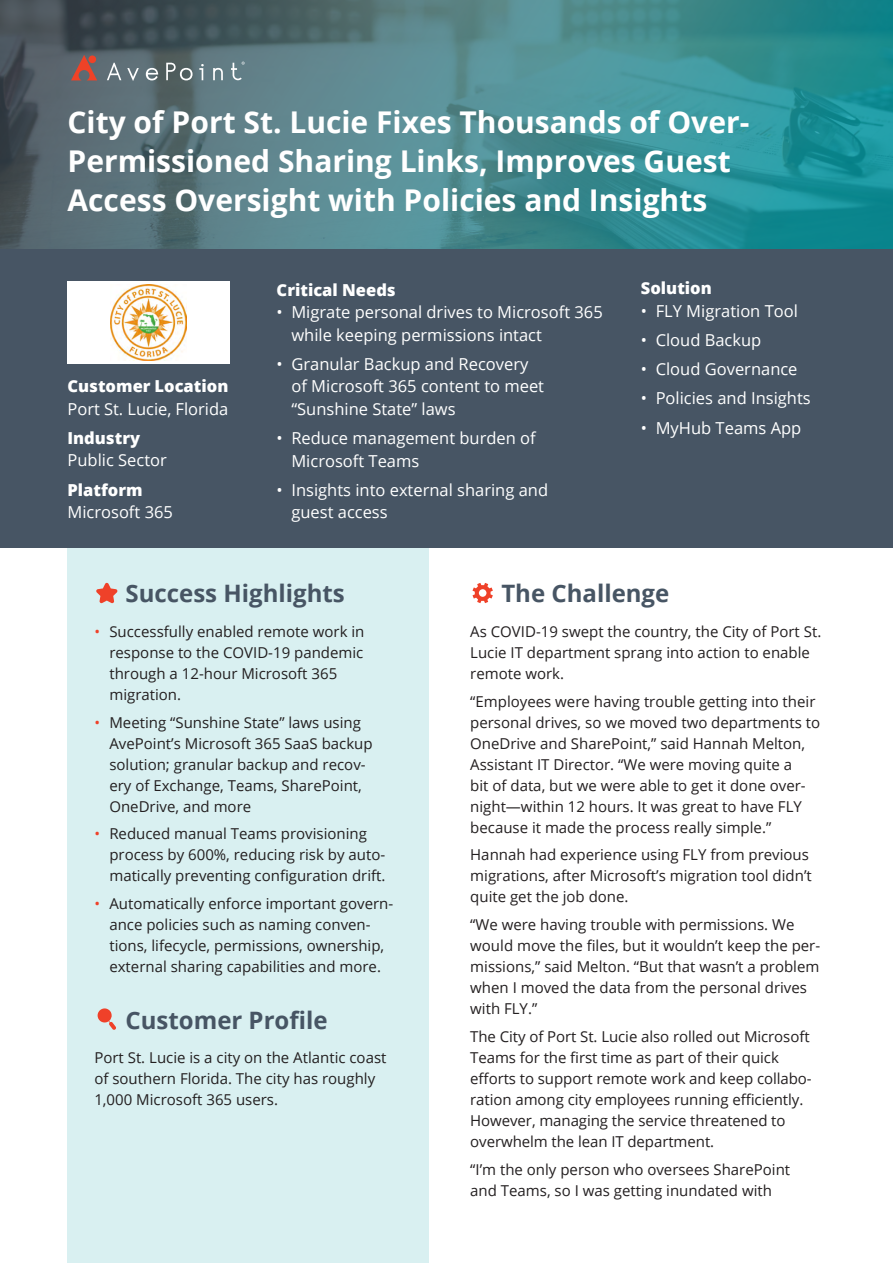
<style>
.page{position:relative;width:893px;height:1263px;background:#fff}
.page>*{position:absolute;margin:0;border:0;box-sizing:border-box;transform-origin:0 0}
.t1{font:700 30px/39px "Open Sans";color:#fff}
.t2{font:700 24px "Open Sans";color:#475564}
.t3{font:16.5px/22.5px "Open Sans";color:#fff}
.t4{font:800 16.5px "Open Sans";color:#fff}
.t5{font:15px/21px "Open Sans";color:#231f20}
.s1{color:#ef4129}
</style>
<div class="page">
<svg style="left:0;top:0;width:893px;height:249px;background:#458187"></svg>
<div style="left:68px;top:506px;width:361px;height:757px;background:#d9f0f1"></div>
<svg style="left:96px;top:583px;width:22px;height:20px"></svg>
<svg style="left:98px;top:1008px;width:18px;height:22px"></svg>
<svg style="left:472px;top:583px;width:21px;height:20px"></svg>
<div style="left:0;top:249px;width:893px;height:298px;background:#475564"></div>
<div style="left:68px;top:281px;width:162px;height:82px;background:#fff"></div>
<img style="left:110px;top:284px;width:77px;height:77px">
<svg style="left:107px;top:63px;width:14px;height:17px"></svg>
<svg style="left:127px;top:68px;width:12px;height:13px"></svg>
<svg style="left:146px;top:68px;width:12px;height:12px"></svg>
<svg style="left:166px;top:63px;width:27px;height:17px"></svg>
<svg style="left:199px;top:64px;width:5px;height:16px"></svg>
<svg style="left:213px;top:68px;width:10px;height:12px"></svg>
<svg style="left:231px;top:62px;width:14px;height:18px"></svg>
<svg style="left:71px;top:55px;width:26px;height:25px"></svg>
<div style="left:88px;top:55px;width:8px;height:8px;background:#ef4227;border-radius:50%"></div>
<h1 class="t1" style="left:68px;top:102px;width:683px">City of Port St. Lucie Fixes Thousands of Over-<br>Permissioned Sharing Links, Improves Guest<br>Access Oversight with Policies and Insights</h1>
<p class="t4" style="left:68px;top:373px;width:162px">Customer Location</p>
<p class="t3" style="left:68px;top:397px;width:162px">Port St. Lucie, Florida</p>
<p class="t4" style="left:68px;top:425px;width:74px">Industry</p>
<p class="t3" style="left:68px;top:449px;width:101px">Public Sector</p>
<p class="t4" style="left:68px;top:477px;width:77px">Platform</p>
<p class="t3" style="left:68px;top:500px;width:107px">Microsoft 365</p>
<p class="t4" style="left:277px;top:277px;width:121px">Critical Needs</p>
<p class="t3" style="left:291px;top:300px;width:313px;text-indent:-15px">• Migrate personal drives to Microsoft 365 while keeping permissions intact</p>
<p class="t3" style="left:291px;top:352px;width:254px;text-indent:-15px">• Granular Backup and Recovery of Microsoft 365 content to meet “Sunshine State” laws</p>
<p class="t3" style="left:291px;top:426px;width:246px;text-indent:-15px">• Reduce management burden of<br>Microsoft Teams</p>
<p class="t3" style="left:291px;top:478px;width:258px;text-indent:-15px">• Insights into external sharing and guest access</p>
<p class="t4" style="left:641px;top:276px;width:72px">Solution</p>
<p class="t3" style="left:641px;top:299px;width:159px">• FLY Migration Tool</p>
<p class="t3" style="left:641px;top:328px;width:122px">• Cloud Backup</p>
<p class="t3" style="left:641px;top:357px;width:158px">• Cloud Governance</p>
<p class="t3" style="left:641px;top:387px;width:171px">• Policies and Insights</p>
<p class="t3" style="left:641px;top:416px;width:162px">• MyHub Teams App</p>
<h2 class="t2" style="left:125px;top:577px;width:221px">Success Highlights</h2>
<p class="t5" style="left:109px;top:621px;width:257px;text-indent:-15px"><span class="s1">•</span> Successfully enabled remote work in response to the COVID-19 pandemic through a 12-hour Microsoft 365 migration.</p>
<p class="t5" style="left:109px;top:711px;width:265px;text-indent:-15px"><span class="s1">•</span> Meeting “Sunshine State” laws using AvePoint’s Microsoft 365 SaaS backup solution; granular backup and recov&shy;ery of Exchange, Teams, SharePoint, OneDrive, and more</p>
<p class="t5" style="left:109px;top:823px;width:278px;text-indent:-15px"><span class="s1">•</span> Reduced manual Teams provisioning process by 600%, reducing risk by auto&shy;matically preventing configuration drift.</p>
<p class="t5" style="left:94px;top:893px;width:300px;text-align:center"><span class="s1">•</span> Automatically enforce important govern&shy;ance policies such as naming conven&shy;tions, lifecycle, permissions, ownership, external sharing capabilities and more.</p>
<h2 class="t2" style="left:125px;top:1003px;width:204px">Customer Profile</h2>
<p class="t5" style="left:94px;top:1047px;width:294px">Port St. Lucie is a city on the Atlantic coast of southern Florida. The city has roughly<br>1,000 Microsoft 365 users.</p>
<h2 class="t2" style="left:501px;top:577px;width:169px">The Challenge</h2>
<p class="t5" style="left:470px;top:621px;width:353px">As COVID-19 swept the country, the City of Port St.<br>Lucie IT department sprang into action to enable remote work.</p>
<p class="t5" style="left:470px;top:690px;width:351px">“Employees were having trouble getting into their personal drives, so we moved two departments to OneDrive and SharePoint,” said Hannah Melton, Assistant IT Director. “We were moving quite a<br>bit of data, but we were able to get it done over&shy;night—within 12 hours. It was great to have FLY because it made the process really simple.”</p>
<p class="t5" style="left:470px;top:844px;width:343px">Hannah had experience using FLY from previous migrations, after Microsoft’s migration tool didn’t quite get the job done.</p>
<p class="t5" style="left:470px;top:914px;width:351px">“We were having trouble with permissions. We would move the files, but it wouldn’t keep the per&shy;missions,” said Melton. “But that wasn’t a problem when I moved the data from the personal drives with FLY.”</p>
<p class="t5" style="left:470px;top:1026px;width:343px">The City of Port St. Lucie also rolled out Microsoft Teams for the first time as part of their quick efforts to support remote work and keep collabo&shy;ration among city employees running efficiently.<br>However, managing the service threatened to overwhelm the lean IT department.</p>
<p class="t5" style="left:470px;top:1158px;width:321px">“I’m the only person who oversees SharePoint and Teams, so I was getting inundated with</p>
</div>
